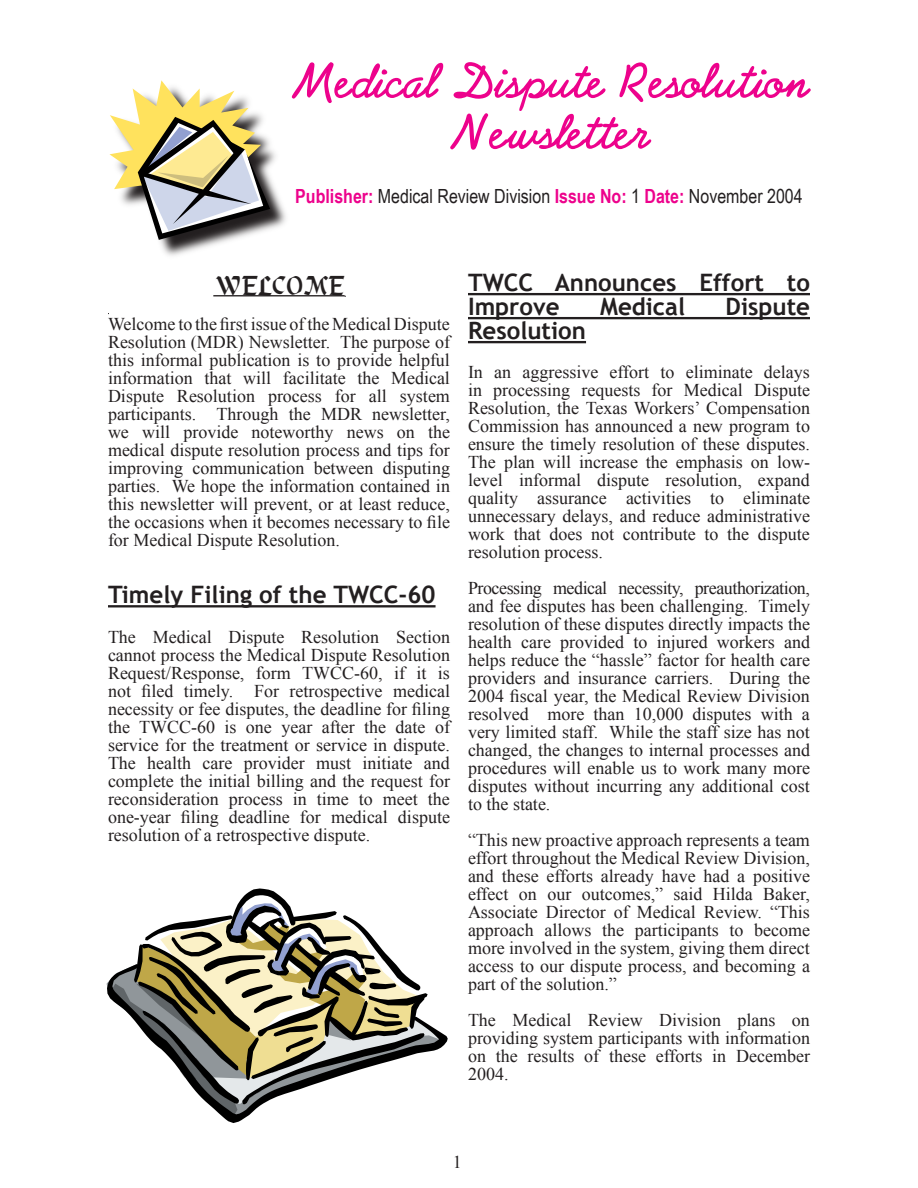
<style>
.page{position:relative;width:918px;height:1188px;background:#fff}
.page>*{position:absolute;margin:0;border:0;box-sizing:border-box;transform-origin:0 0}
.t1{font:51px/51px "Abrazo Script SSK Bold";color:#ed028c;text-align:center}
.t2{font:27px "Heidelbe";color:#231f20}
.t3{font:700 24px/24px "Trebuchet MS";color:#231f20}
.t4{font:19.5px "Arial Narrow";color:#231f20}
.t5{font:18px/18px "Times New Roman";color:#231f20;text-align:justify}
.s1{font-weight:700;color:#ed028c}
</style>
<div class="page">
<svg style="left:160px;top:148px;width:126px;height:108px"></svg>
<svg style="left:110px;top:80px;width:160px;height:160px"></svg>
<hr style="left:213px;top:295px;width:132px;height:1px;background:#231f20">
<hr style="left:468px;top:293px;width:342px;height:2px;background:#231f20">
<hr style="left:468px;top:317px;width:342px;height:2px;background:#231f20">
<hr style="left:468px;top:341px;width:118px;height:2px;background:#231f20">
<hr style="left:108px;top:605px;width:328px;height:2px;background:#231f20">
<svg style="left:112px;top:888px;width:329px;height:231px"></svg>
<h1 class="t1" style="left:290px;top:59px;width:520px">Medical Dispute Resolution<br>Newsletter</h1>
<p class="t4" style="left:295px;top:181px;width:509px"><span class="s1">Publisher:</span> Medical Review Division <span class="s1">Issue No:</span> 1 <span class="s1">Date:</span> November 2004</p>
<h2 class="t2" style="left:213px;top:275px;width:133px">WELCOME</h2>
<p class="t5" style="left:108px;top:314px;width:344px">Welcome to the first issue of the Medical Dispute Resolution (MDR) Newsletter. The purpose of this informal publication is to provide helpful information that will facilitate the Medical Dispute Resolution process for all system participants. Through the MDR newsletter, we will provide noteworthy news on the medical dispute resolution process and tips for improving communication between disputing parties. We hope the information contained in this newsletter will prevent, or at least reduce, the occasions when it becomes necessary to file for Medical Dispute Resolution.</p>
<h3 class="t3" style="left:108px;top:583px;width:329px">Timely Filing of the TWCC-60</h3>
<p class="t5" style="left:108px;top:628px;width:344px">The Medical Dispute Resolution Section cannot process the Medical Dispute Resolution Request/Response, form TWCC-60, if it is not filed timely. For retrospective medical necessity or fee disputes, the deadline for filing the TWCC-60 is one year after the date of service for the treatment or service in dispute.<br>The health care provider must initiate and complete the initial billing and the request for reconsideration process in time to meet the one-year filing deadline for medical dispute resolution of a retrospective dispute.</p>
<h3 class="t3" style="left:468px;top:271px;width:343px">TWCC Announces Effort to<br>Improve</h3>
<h3 class="t3" style="left:600px;top:295px;width:86px">Medical</h3>
<h3 class="t3" style="left:726px;top:295px;width:86px">Dispute</h3>
<h3 class="t3" style="left:468px;top:319px;width:120px">Resolution</h3>
<p class="t5" style="left:468px;top:363px;width:344px">In an aggressive effort to eliminate delays in processing requests for Medical Dispute Resolution, the Texas Workers’ Compensation Commission has announced a new program to ensure the timely resolution of these disputes.<br>The plan will increase the emphasis on low&shy;level informal dispute resolution, expand quality assurance activities to eliminate unnecessary delays, and reduce administrative work that does not contribute to the dispute resolution process.</p>
<p class="t5" style="left:468px;top:579px;width:344px">Processing medical necessity, preauthorization, and fee disputes has been challenging. Timely resolution of these disputes directly impacts the health care provided to injured workers and helps reduce the “hassle” factor for health care providers and insurance carriers. During the 2004 fiscal year, the Medical Review Division resolved more than 10,000 disputes with a very limited staff. While the staff size has not changed, the changes to internal processes and procedures will enable us to work many more disputes without incurring any additional cost to the state.</p>
<p class="t5" style="left:468px;top:831px;width:344px">“This new proactive approach represents a team effort throughout the Medical Review Division, and these efforts already have had a positive effect on our outcomes,” said Hilda Baker, Associate Director of Medical Review. “This approach allows the participants to become more involved in the system, giving them direct access to our dispute process, and becoming a part of the solution.”</p>
<p class="t5" style="left:468px;top:1011px;width:344px">The Medical Review Division plans on providing system participants with information on the results of these efforts in December 2004.</p>
<p class="t5" style="left:453px;top:1153px;width:10px">1</p>
</div>
